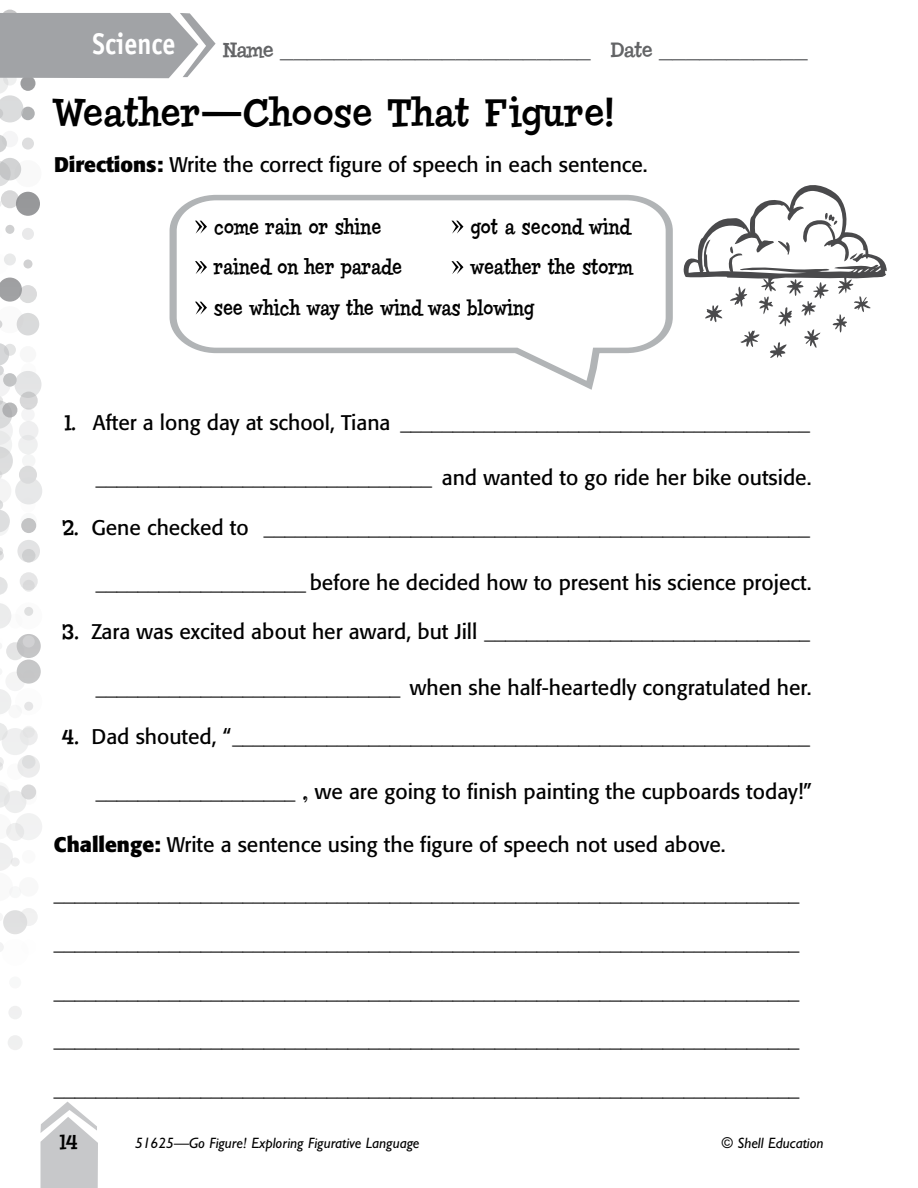
<style>
.page{position:relative;width:918px;height:1188px;background:#fff}
.page>*{position:absolute;margin:0;border:0;box-sizing:border-box;transform-origin:0 0}
.t1{font:39px "Chowderhead";letter-spacing:.03em;color:#000}
.t2{font:700 30px "Officina Sans Std";color:#fff;scale:.87 1}
.t3{font:900 27px "Arial";color:#636466}
.t4{font:21px "Formata";color:#000}
.t5{font:21px/40.5px "Chowderhead";letter-spacing:.03em;color:#000;scale:.9 1}
.t6{font:20.4px "Chowderhead";color:#000}
.t7{font:italic 15px "Gill Sans Std";color:#000}
.s1{font-family:"Chowderhead";font-weight:400;font-size:21px}
.s2{font-weight:700}
.s3{font-family:"Chowderhead"}
</style>
<div class="page">
<div style="left:22px;top:228px;width:12px;height:12px;background:#e9e9ea;border-radius:50%"></div>
<svg style="left:23px;top:259px;width:9px;height:10px"></svg>
<div style="left:19px;top:285px;width:18px;height:18px;background:#dbdbdc;border-radius:50%"></div>
<div style="left:17px;top:313px;width:22px;height:23px;background:#d9dadb;border-radius:50%"></div>
<div style="left:20px;top:346px;width:16px;height:17px;background:#f7f7f7;border-radius:50%"></div>
<div style="left:14px;top:371px;width:28px;height:27px;background:#e3e4e5;border-radius:50%"></div>
<div style="left:21px;top:408px;width:14px;height:13px;background:#f4f4f5;border-radius:50%"></div>
<div style="left:18px;top:435px;width:20px;height:19px;background:#eff0f0;border-radius:50%"></div>
<div style="left:19px;top:466px;width:18px;height:18px;background:#dcdcdd;border-radius:50%"></div>
<svg style="left:21px;top:518px;width:15px;height:15px"></svg>
<svg style="left:23px;top:580px;width:12px;height:12px"></svg>
<div style="left:15px;top:602px;width:27px;height:27px;background:#fbfbfb;border-radius:50%"></div>
<div style="left:17px;top:634px;width:24px;height:24px;background:#c5c5c6;border-radius:50%"></div>
<div style="left:20px;top:727px;width:18px;height:18px;background:#ececed;border-radius:50%"></div>
<div style="left:17px;top:755px;width:23px;height:23px;background:#ececec;border-radius:50%"></div>
<div style="left:20px;top:788px;width:17px;height:17px;background:#fbfbfb;border-radius:50%"></div>
<div style="left:15px;top:813px;width:27px;height:27px;background:#f2f2f3;border-radius:50%"></div>
<div style="left:22px;top:850px;width:14px;height:14px;background:#fafafa;border-radius:50%"></div>
<div style="left:19px;top:877px;width:20px;height:20px;background:#f8f8f8;border-radius:50%"></div>
<svg style="left:0;top:843px;width:13px;height:28px"></svg>
<div style="left:20px;top:908px;width:18px;height:18px;background:#f1f1f1;border-radius:50%"></div>
<svg style="left:0;top:943px;width:3px;height:9px"></svg>
<svg style="left:2px;top:402px;width:15px;height:16px"></svg>
<svg style="left:3px;top:373px;width:14px;height:14px"></svg>
<div style="left:4px;top:344px;width:12px;height:12px;background:#e4e5e5;border-radius:50%"></div>
<svg style="left:0;top:261px;width:23px;height:72px"></svg>
<div style="left:4px;top:253px;width:12px;height:12px;background:#e9eaea;border-radius:50%"></div>
<div style="left:1px;top:10px;width:18px;height:18px;background:#c4c4c5;border-radius:50%"></div>
<div style="left:8px;top:1035px;width:15px;height:15px;background:#eff0f0;border-radius:50%"></div>
<div style="left:8px;top:1006px;width:14px;height:13px;background:#f0f0f1;border-radius:50%"></div>
<div style="left:9px;top:976px;width:12px;height:12px;background:#f7f8f8;border-radius:50%"></div>
<div style="left:2px;top:939px;width:27px;height:27px;background:#fdfdfd;border-radius:50%"></div>
<div style="left:3px;top:910px;width:24px;height:24px;background:#e0e0e1;border-radius:50%"></div>
<div style="left:9px;top:886px;width:12px;height:12px;background:#f7f8f8;border-radius:50%"></div>
<div style="left:11px;top:858px;width:9px;height:9px;background:#ededee;border-radius:50%"></div>
<div style="left:6px;top:823px;width:18px;height:18px;background:#eee;border-radius:50%"></div>
<div style="left:4px;top:791px;width:22px;height:22px;background:#ededee;border-radius:50%"></div>
<div style="left:2px;top:728px;width:27px;height:27px;background:#eff0f0;border-radius:50%"></div>
<div style="left:8px;top:705px;width:14px;height:13px;background:#f8f8f8;border-radius:50%"></div>
<div style="left:5px;top:672px;width:20px;height:19px;background:#f4f4f4;border-radius:50%"></div>
<svg style="left:6px;top:642px;width:18px;height:18px"></svg>
<div style="left:21px;top:785px;width:15px;height:15px;background:#d9d9da;border-radius:50%"></div>
<svg style="left:0;top:785px;width:9px;height:23px"></svg>
<div style="left:22px;top:755px;width:14px;height:14px;background:#dddedf;border-radius:50%"></div>
<svg style="left:0;top:757px;width:4px;height:13px"></svg>
<div style="left:23px;top:726px;width:12px;height:12px;background:#e4e5e5;border-radius:50%"></div>
<svg style="left:0;top:723px;width:8px;height:18px"></svg>
<svg style="left:15px;top:688px;width:27px;height:27px"></svg>
<svg style="left:0;top:689px;width:11px;height:25px"></svg>
<div style="left:17px;top:660px;width:24px;height:24px;background:#c6c7c8;border-radius:50%"></div>
<div style="left:23px;top:635px;width:12px;height:13px;background:#d1d1d3;border-radius:50%"></div>
<div style="left:24px;top:607px;width:9px;height:9px;background:#dfe0e0;border-radius:50%"></div>
<svg style="left:0;top:603px;width:11px;height:25px"></svg>
<svg style="left:20px;top:572px;width:18px;height:18px"></svg>
<svg style="left:0;top:577px;width:8px;height:18px"></svg>
<svg style="left:17px;top:540px;width:23px;height:22px"></svg>
<svg style="left:0;top:547px;width:4px;height:14px"></svg>
<svg style="left:20px;top:513px;width:17px;height:16px"></svg>
<svg style="left:15px;top:477px;width:27px;height:27px"></svg>
<div style="left:22px;top:454px;width:14px;height:14px;background:#f4f5f5;border-radius:50%"></div>
<div style="left:19px;top:421px;width:20px;height:20px;background:#efeff0;border-radius:50%"></div>
<svg style="left:20px;top:392px;width:18px;height:18px"></svg>
<svg style="left:0;top:343px;width:13px;height:192px"></svg>
<svg style="left:169px;top:194px;width:504px;height:196px"></svg>
<svg style="left:196px;top:210px;width:450px;height:124px"></svg>
<svg style="left:0;top:13px;width:216px;height:225px"></svg>
<svg style="left:452px;top:221px;width:11px;height:13px"></svg>
<svg style="left:195px;top:261px;width:12px;height:13px"></svg>
<svg style="left:452px;top:261px;width:11px;height:13px"></svg>
<svg style="left:195px;top:302px;width:12px;height:13px"></svg>
<svg style="left:683px;top:185px;width:204px;height:173px"></svg>
<svg style="left:40px;top:1102px;width:58px;height:86px"></svg>
<h2 class="t2" style="left:93px;top:26px;width:97px">Science</h2>
<p class="t3" style="left:223px;top:28px;width:586px"><span class="s1">Name</span> _______________________ <span class="s1">Date</span> ___________</p>
<h1 class="t1" style="left:54px;top:91px;width:561px">Weather—Choose That Figure!</h1>
<p class="t4" style="left:54px;top:152px;width:595px"><span class="s2">Directions:</span> Write the correct figure of speech in each sentence.</p>
<p class="t5" style="left:214px;top:206px;width:187px">come rain or shine</p>
<p class="t5" style="left:471px;top:206px;width:178px">got a second wind</p>
<p class="t5" style="left:214px;top:247px;width:210px">rained on her parade</p>
<p class="t5" style="left:214px;top:247px;width:466px;text-indent:257px">weather the storm see which way the wind was blowing</p>
<p class="t4" style="left:65px;top:410px;width:747px"><span class="s3">1.</span> After a long day at school, Tiana _______________________________________</p>
<p class="t4" style="left:96px;top:465px;width:717px">________________________________ and wanted to go ride her bike outside.</p>
<p class="t4" style="left:62px;top:514px;width:749px"><span class="s3">2.</span> Gene checked to ____________________________________________________</p>
<p class="t4" style="left:96px;top:570px;width:717px">____________________ before he decided how to present his science project.</p>
<p class="t4" style="left:62px;top:619px;width:749px"><span class="s3">3.</span> Zara was excited about her award, but Jill _______________________________</p>
<p class="t4" style="left:96px;top:674px;width:717px">_____________________________ when she half-heartedly congratulated her.</p>
<p class="t4" style="left:62px;top:723px;width:749px"><span class="s3">4.</span> Dad shouted, “_______________________________________________________</p>
<p class="t4" style="left:96px;top:779px;width:717px"><span class="s2">___________________</span> <span class="s3">,</span> we are going to finish painting the cupboards today!”</p>
<p class="t4" style="left:54px;top:831px;width:673px"><span class="s2">Challenge:</span> Write a sentence using the figure of speech not used above.</p>
<p class="t4" style="left:54px;top:881px;width:747px">_______________________________________________________________________</p>
<p class="t4" style="left:54px;top:930px;width:747px">_______________________________________________________________________</p>
<p class="t4" style="left:54px;top:979px;width:747px">_______________________________________________________________________</p>
<p class="t4" style="left:54px;top:1027px;width:747px">_______________________________________________________________________</p>
<p class="t4" style="left:54px;top:1076px;width:747px">_______________________________________________________________________</p>
<p class="t6" style="left:60px;top:1130px;width:20px">14</p>
<p class="t7" style="left:135px;top:1134px;width:286px">51625—Go Figure! Exploring Figurative Language</p>
<p class="t7" style="left:722px;top:1134px;width:103px">© Shell Education</p>
</div>
